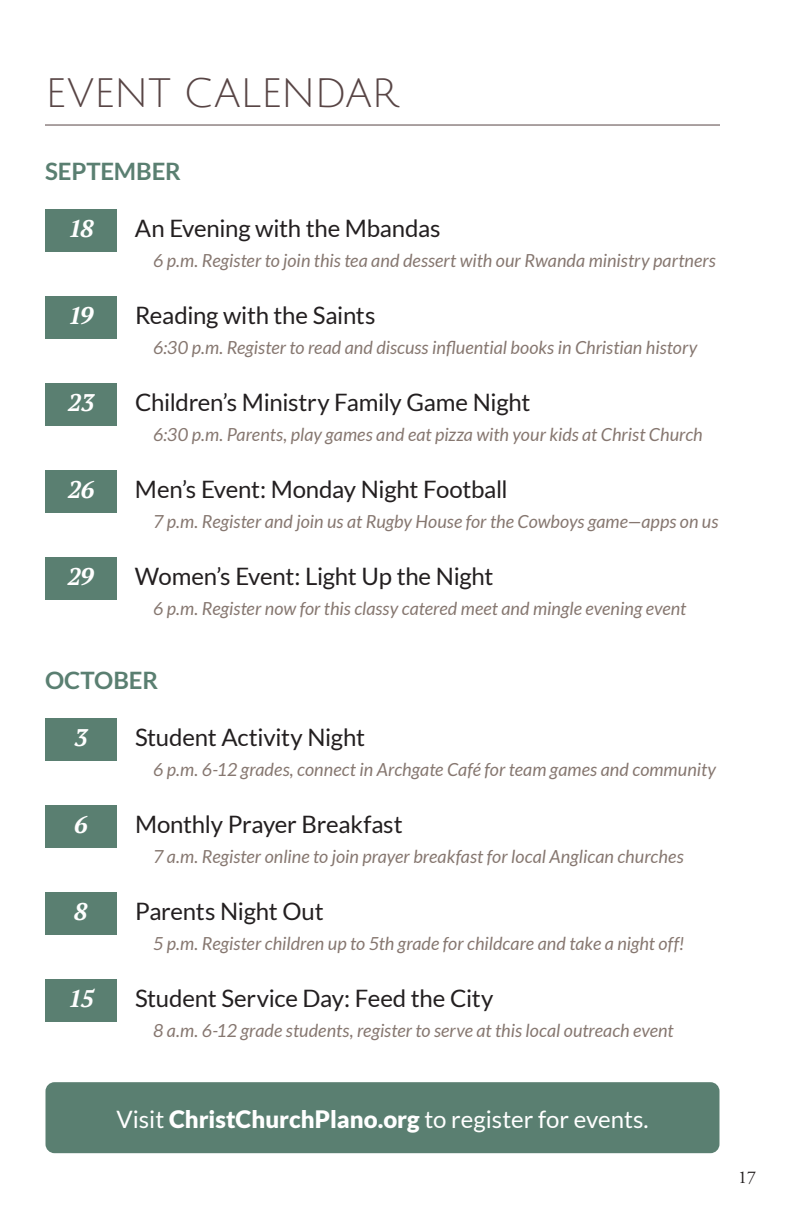
<style>
.page{position:relative;width:792px;height:1224px;background:#fff}
.page>*{position:absolute;margin:0;border:0;box-sizing:border-box;transform-origin:0 0}
._10_25_20_Title{font:40px "Julius Sans One";letter-spacing:-.015em;color:#584545}
._10_25_20_Schedule_F{font:24px "Lato";letter-spacing:-.01em;color:#231f20}
.t1{font:24px "Lato";color:#fff}
._10_25_20_Heading{font:700 24px "Lato";color:#5a7f71}
._10_25_20_Schedule_F-2{font:italic 700 24px "PT Serif";letter-spacing:-.03em;color:#fff}
._10_25_20_Schedule_N{font:italic 18px "Lato";color:#867770}
.t2{font:18px "Adobe Garamond Pro";color:#231f20}
.s1{font-weight:900}
</style>
<div class="page">
<hr style="left:45px;top:125px;width:675px;height:1px;background:#584545">
<div style="left:45px;top:209px;width:72px;height:43px;background:#5a7f71"></div>
<div style="left:45px;top:296px;width:72px;height:43px;background:#5a7f71"></div>
<div style="left:45px;top:383px;width:72px;height:43px;background:#5a7f71"></div>
<div style="left:45px;top:470px;width:72px;height:43px;background:#5a7f71"></div>
<div style="left:45px;top:557px;width:72px;height:43px;background:#5a7f71"></div>
<div style="left:45px;top:718px;width:72px;height:42px;background:#5a7f71"></div>
<div style="left:45px;top:805px;width:72px;height:42px;background:#5a7f71"></div>
<div style="left:45px;top:892px;width:72px;height:42px;background:#5a7f71"></div>
<div style="left:45px;top:979px;width:72px;height:42px;background:#5a7f71"></div>
<div style="left:46px;top:1082px;width:674px;height:71px;background:#5a7f71;border-radius:9px"></div>
<p class="_10_25_20_Title" style="left:45px;top:72px;width:354px">EVENT CALENDAR</p>
<p class="_10_25_20_Heading" style="left:45px;top:158px;width:137px">SEPTEMBER</p>
<p class="_10_25_20_Schedule_F-2" style="left:68px;top:213px;width:27px">18</p>
<p class="_10_25_20_Schedule_F" style="left:135px;top:215px;width:307px">An Evening with the Mbandas</p>
<p class="_10_25_20_Schedule_N" style="left:153px;top:251px;width:564px">6 p.m. Register to join this tea and dessert with our Rwanda ministry partners</p>
<p class="_10_25_20_Schedule_F-2" style="left:68px;top:300px;width:27px">19</p>
<p class="_10_25_20_Schedule_F" style="left:135px;top:302px;width:242px">Reading with the Saints</p>
<p class="_10_25_20_Schedule_N" style="left:153px;top:338px;width:546px">6:30 p.m. Register to read and discuss influential books in Christian history</p>
<p class="_10_25_20_Schedule_F-2" style="left:68px;top:387px;width:28px">23</p>
<p class="_10_25_20_Schedule_F" style="left:135px;top:389px;width:397px">Children’s Ministry Family Game Night</p>
<p class="_10_25_20_Schedule_N" style="left:153px;top:425px;width:551px">6:30 p.m. Parents, play games and eat pizza with your kids at Christ Church</p>
<p class="_10_25_20_Schedule_F-2" style="left:68px;top:474px;width:28px">26</p>
<p class="_10_25_20_Schedule_F" style="left:135px;top:476px;width:374px">Men’s Event: Monday Night Football</p>
<p class="_10_25_20_Schedule_N" style="left:153px;top:512px;width:567px">7 p.m. Register and join us at Rugby House for the Cowboys game—apps on us</p>
<p class="_10_25_20_Schedule_F-2" style="left:68px;top:561px;width:28px">29</p>
<p class="_10_25_20_Schedule_F" style="left:135px;top:563px;width:360px">Women’s Event: Light Up the Night</p>
<p class="_10_25_20_Schedule_N" style="left:153px;top:599px;width:535px">6 p.m. Register now for this classy catered meet and mingle evening event</p>
<p class="_10_25_20_Heading" style="left:45px;top:667px;width:115px">OCTOBER</p>
<p class="_10_25_20_Schedule_F-2" style="left:74px;top:722px;width:15px">3</p>
<p class="_10_25_20_Schedule_F" style="left:135px;top:724px;width:231px">Student Activity Night</p>
<p class="_10_25_20_Schedule_N" style="left:153px;top:760px;width:565px">6 p.m. 6-12 grades, connect in Archgate Café for team games and community</p>
<p class="_10_25_20_Schedule_F-2" style="left:74px;top:809px;width:15px">6</p>
<p class="_10_25_20_Schedule_F" style="left:135px;top:811px;width:269px">Monthly Prayer Breakfast</p>
<p class="_10_25_20_Schedule_N" style="left:153px;top:847px;width:532px">7 a.m. Register online to join prayer breakfast for local Anglican churches</p>
<p class="_10_25_20_Schedule_F-2" style="left:74px;top:896px;width:15px">8</p>
<p class="_10_25_20_Schedule_F" style="left:135px;top:898px;width:190px">Parents Night Out</p>
<p class="_10_25_20_Schedule_N" style="left:153px;top:934px;width:533px">5 p.m. Register children up to 5th grade for childcare and take a night off!</p>
<p class="_10_25_20_Schedule_F-2" style="left:68px;top:983px;width:27px">15</p>
<p class="_10_25_20_Schedule_F" style="left:135px;top:985px;width:360px">Student Service Day: Feed the City</p>
<p class="_10_25_20_Schedule_N" style="left:153px;top:1021px;width:522px">8 a.m. 6-12 grade students, register to serve at this local outreach event</p>
<p class="t1" style="left:116px;top:1106px;width:534px">Visit <span class="s1">ChristChurchPlano.org</span> to register for events.</p>
<p class="t2" style="left:738px;top:1167px;width:19px">17</p>
</div>
